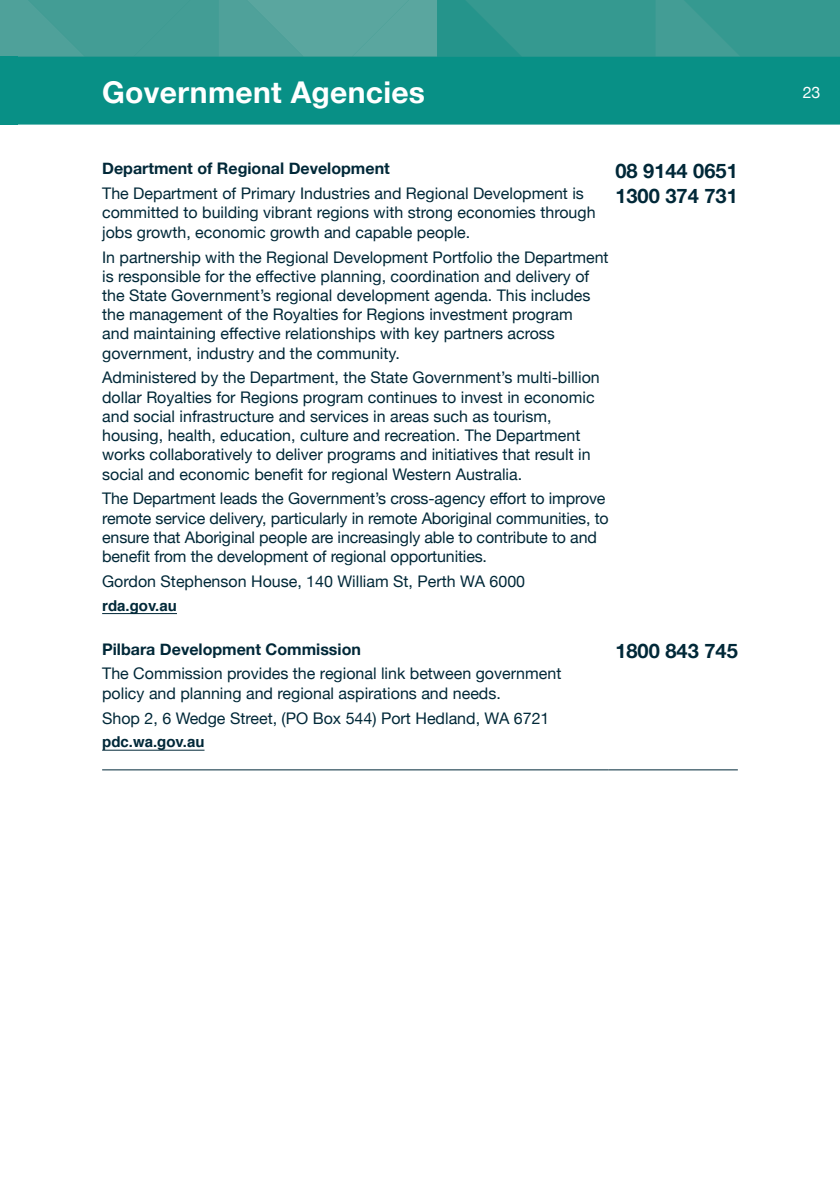
<style>
.page{position:relative;width:840px;height:1191px;background:#fff}
.page>*{position:absolute;margin:0;border:0;box-sizing:border-box;transform-origin:0 0}
.t1{font:700 30px "Helvetica Neue";letter-spacing:.01em;color:#fff}
.t2{font:700 20px/24.8px "Helvetica Neue";color:#002838}
.t3{font:16px/19.2px "Helvetica Neue";color:#002838}
.t4{font:700 16px "Helvetica Neue";color:#002838}
.t5{font:16px "Helvetica Neue";color:#fff}
.t6{font:700 15px "Helvetica";color:#002838}
</style>
<div class="page">
<svg style="left:0;top:0;width:839px;height:57px;background:#419d95"></svg>
<div style="left:17px;top:57px;width:822px;height:68px;background:#089086"></div>
<hr style="left:102px;top:769px;width:506px;height:1px;background:#002838">
<hr style="left:608px;top:769px;width:129px;height:1px;background:#002838">
<hr style="left:102px;top:613px;width:75px;height:1px;background:#002838">
<hr style="left:102px;top:750px;width:102px;height:1px;background:#002838">
<div style="left:0;top:57px;width:17px;height:68px;background:#089086"></div>
<h1 class="t1" style="left:102px;top:68px;width:324px">Government Agencies</h1>
<p class="t4" style="left:102px;top:156px;width:289px">Department of Regional Development</p>
<p class="t3" style="left:102px;top:185px;width:494px">The Department of Primary Industries and Regional Development is committed to building vibrant regions with strong economies through jobs growth, economic growth and capable people.</p>
<p class="t3" style="left:102px;top:248px;width:507px">In partnership with the Regional Development Portfolio the Department is responsible for the effective planning, coordination and delivery of the State Government’s regional development agenda. This includes the management of the Royalties for Regions investment program<br>and maintaining effective relationships with key partners across government, industry and the community.</p>
<p class="t3" style="left:102px;top:369px;width:499px">Administered by the Department, the State Government’s multi-billion dollar Royalties for Regions program continues to invest in economic and social infrastructure and services in areas such as tourism, housing, health, education, culture and recreation. The Department works collaboratively to deliver programs and initiatives that result in social and economic benefit for regional Western Australia.</p>
<p class="t3" style="left:102px;top:490px;width:508px">The Department leads the Government’s cross-agency effort to improve remote service delivery, particularly in remote Aboriginal communities, to ensure that Aboriginal people are increasingly able to contribute to and benefit from the development of regional opportunities.</p>
<p class="t3" style="left:102px;top:572px;width:424px">Gordon Stephenson House, 140 William St, Perth WA 6000</p>
<p class="t6" style="left:102px;top:593px;width:76px">rda.gov.au</p>
<p class="t2" style="left:615px;top:159px;width:124px">08 9144 0651<br>1300 374 731</p>
<p class="t4" style="left:102px;top:636px;width:260px">Pilbara Development Commission</p>
<p class="t3" style="left:102px;top:665px;width:460px">The Commission provides the regional link between government policy and planning and regional aspirations and needs.</p>
<p class="t3" style="left:102px;top:709px;width:448px">Shop 2, 6 Wedge Street, (PO Box 544) Port Hedland, WA 6721</p>
<p class="t6" style="left:102px;top:730px;width:104px">pdc.wa.gov.au</p>
<p class="t2" style="left:615px;top:639px;width:124px">1800 843 745</p>
<p class="t5" style="left:802px;top:81px;width:19px">23</p>
</div>
